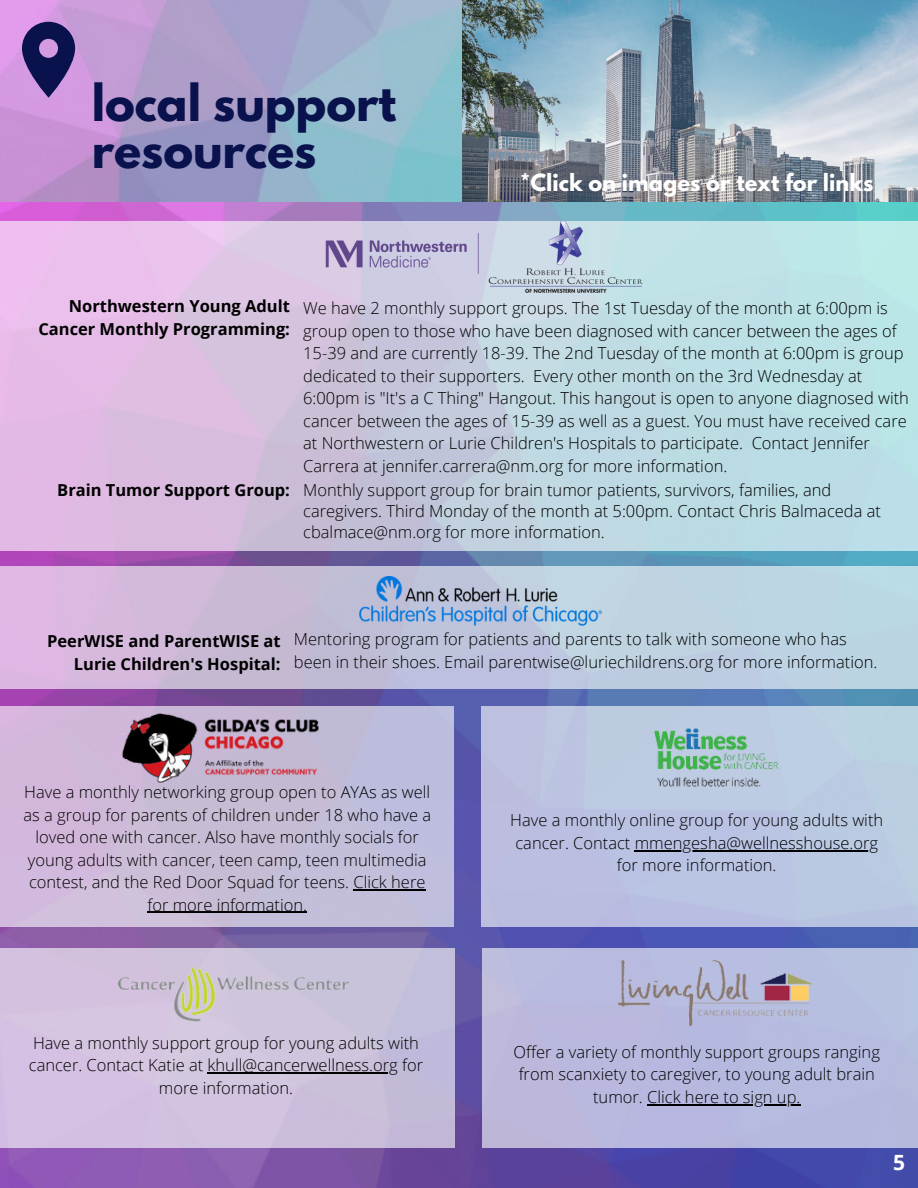
<style>
.page{position:relative;width:918px;height:1188px;background:#fff}
.page>*{position:absolute;margin:0;border:0;box-sizing:border-box;transform-origin:0 0}
.t1{font:700 45px/47.7px "League Spartan";color:#09124d}
.t2{font:700 21px "League Spartan";color:#fff}
.t3{font:700 21px "Open Sans";color:#fff}
.t4{font:300 16.5px/22.5px "Open Sans";color:#000;text-align:center}
.t5{font:700 16.5px/22.5px "Open Sans";color:#000;text-align:right}
.s1{font-weight:700}
</style>
<div class="page">
<img style="left:0;top:201px;width:918px;height:987px">
<div style="left:0;top:566px;width:918px;height:123px;background:linear-gradient(to right,#d5b2d9,#b4d9e2)"></div>
<div style="left:0;top:706px;width:454px;height:221px;background:#c6bcd9"></div>
<div style="left:481px;top:706px;width:437px;height:221px;background:#bac4e2"></div>
<svg style="left:0;top:221px;width:918px;height:330px;background:#cbcee2"></svg>
<img style="left:462px;top:0;width:456px;height:201px">
<svg style="left:0;top:0;width:462px;height:201px;background:#a7a6cd"></svg>
<svg style="left:22px;top:22px;width:53px;height:76px;background:#584787"></svg>
<img style="left:322px;top:221px;width:321px;height:71px">
<img style="left:360px;top:576px;width:242px;height:50px">
<img style="left:654px;top:724px;width:131px;height:63px">
<img style="left:122px;top:714px;width:196px;height:68px">
<hr style="left:353px;top:889px;width:72px;height:2px;background:#000">
<hr style="left:147px;top:912px;width:160px;height:1px;background:#000">
<hr style="left:635px;top:850px;width:243px;height:1px;background:#000">
<div style="left:0;top:949px;width:455px;height:199px;background:linear-gradient(to right,#d8c4e3,#c3bdd7)"></div>
<hr style="left:208px;top:1072px;width:190px;height:1px;background:#000">
<div style="left:483px;top:949px;width:435px;height:199px;background:#b7b9df"></div>
<img style="left:118px;top:960px;width:231px;height:68px">
<img style="left:619px;top:961px;width:194px;height:64px">
<hr style="left:647px;top:1104px;width:153px;height:1px;background:#000">
<h1 class="t1" style="left:92px;top:84px;width:306px">local support resources</h1>
<p class="t2" style="left:520px;top:172px;width:355px">*Click on images or text for links</p>
<p class="t5" style="left:38px;top:295px;width:253px">Northwestern Young Adult<br>Cancer Monthly Programming:</p>
<p class="t4" style="left:303px;top:296px;width:607px;text-align:left">We have 2 monthly support groups. The 1st Tuesday of the month at 6:00pm is group open to those who have been diagnosed with cancer between the ages of 15-39 and are currently 18-39. The 2nd Tuesday of the month at 6:00pm is group dedicated to their supporters. Every other month on the 3rd Wednesday at 6:00pm is "It's a C Thing" Hangout. This hangout is open to anyone diagnosed with cancer between the ages of 15-39 as well as a guest. You must have received care at Northwestern or Lurie Children's Hospitals to participate. Contact Jennifer Carrera at jennifer.carrera@nm.org for more information.</p>
<p class="t4" style="left:303px;top:479px;width:579px;line-height:21.3px;text-align:left;text-indent:-246px"><span class="s1">Brain Tumor Support Group:</span> Monthly support group for brain tumor patients, survivors, families, and caregivers. Third Monday of the month at 5:00pm. Contact Chris Balmaceda at cbalmace@nm.org for more information.</p>
<p class="t5" style="left:47px;top:630px;width:235px">PeerWISE and ParentWISE at<br>Lurie Children's Hospital:</p>
<p class="t4" style="left:294px;top:628px;width:585px;text-align:left">Mentoring program for patients and parents to talk with someone who has been in their shoes. Email parentwise@luriechildrens.org for more information.</p>
<p class="t4" style="left:23px;top:781px;width:409px">Have a monthly networking group open to AYAs as well as a group for parents of children under 18 who have a loved one with cancer. Also have monthly socials for young adults with cancer, teen camp, teen multimedia contest, and the Red Door Squad for teens. Click here for more information.</p>
<p class="t4" style="left:29px;top:1031px;width:396px">Have a monthly support group for young adults with cancer. Contact Katie at khull@cancerwellness.org for more information.</p>
<p class="t4" style="left:510px;top:809px;width:374px">Have a monthly online group for young adults with cancer. Contact mmengesha@wellnesshouse.org for more information.</p>
<p class="t4" style="left:514px;top:1040px;width:368px">Offer a variety of monthly support groups ranging from scanxiety to caregiver, to young adult brain tumor. Click here to sign up.</p>
<p class="t3" style="left:893px;top:1148px;width:13px">5</p>
</div>
